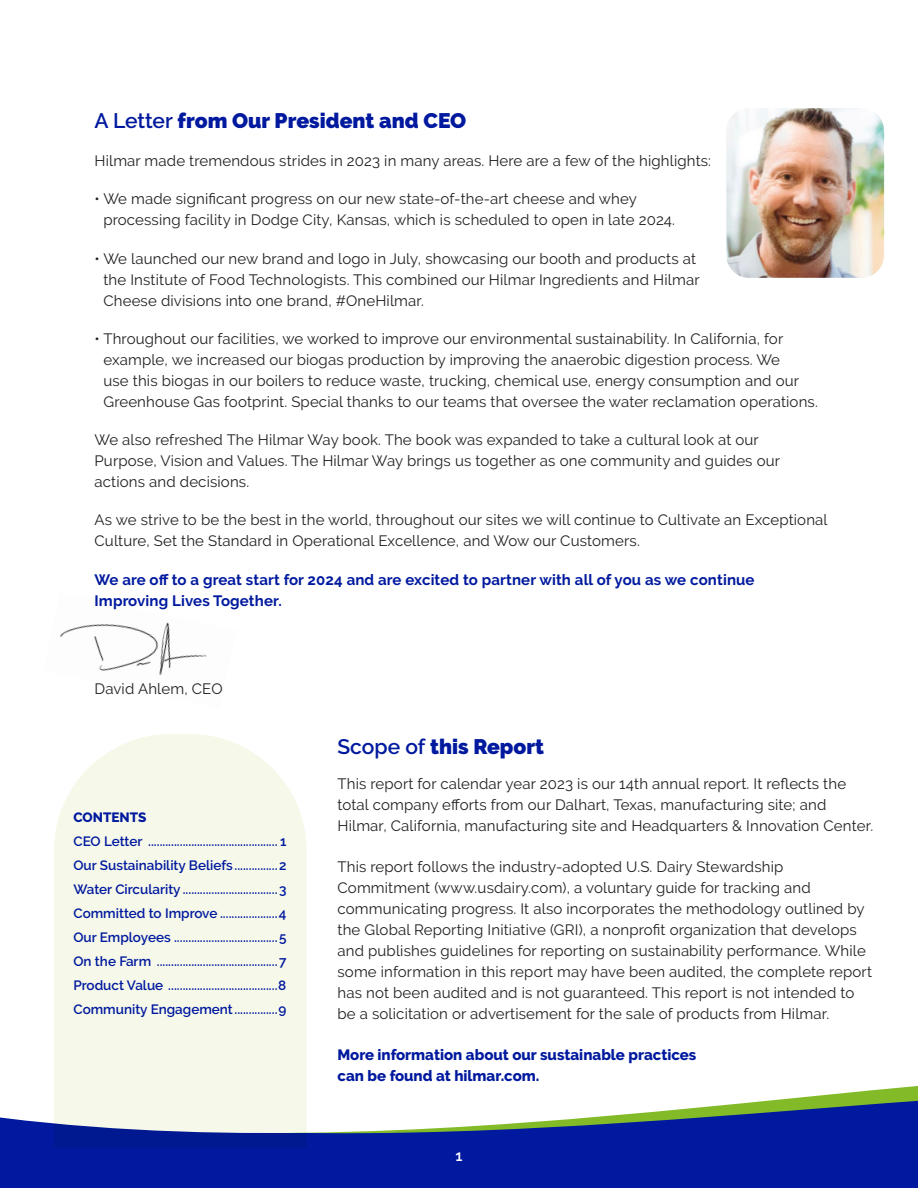
<style>
.page{position:relative;width:918px;height:1188px;background:#fff}
.page>*{position:absolute;margin:0;border:0;box-sizing:border-box;transform-origin:0 0}
.t1{font:900 21px "Raleway";color:#00199e}
.t2{font:15px/21px "Raleway";letter-spacing:.01em;color:#231f20}
.t3{font:700 15px/21px "Raleway";letter-spacing:.01em;color:#00199e}
.t4{font:800 15px/21px "Raleway";color:#00199e}
.t5{font:600 15px "Raleway";color:#fff}
.t6{font:600 13.5px "Raleway";color:#00199e}
.t7{font:800 13.5px "Raleway";color:#00199e}
.s1{font-weight:600}
</style>
<div class="page">
<div style="left:0;top:1157px;width:918px;height:31px;background:#00199e"></div>
<svg style="left:0;top:1086px;width:918px;height:71px;fill:#00199e"></svg>
<img style="left:60px;top:622px;width:147px;height:54px">
<svg style="left:54px;top:734px;width:253px;height:414px;background:#eceee7"></svg>
<img style="left:726px;top:108px;width:158px;height:170px">
<p class="t1" style="left:94px;top:108px;width:373px"><span class="s1">A Letter</span> from Our President and CEO</p>
<p class="t2" style="left:94px;top:150px;width:618px">Hilmar made tremendous strides in 2023 in many areas. Here are a few of the highlights:</p>
<p class="t2" style="left:103px;top:188px;width:573px;text-indent:-9px">• We made significant progress on our new state-of-the-art cheese and whey processing facility in Dodge City, Kansas, which is scheduled to open in late 2024.</p>
<p class="t2" style="left:103px;top:248px;width:598px;text-indent:-9px">• We launched our new brand and logo in July, showcasing our booth and products at the Institute of Food Technologists. This combined our Hilmar Ingredients and Hilmar<br>Cheese divisions into one brand, #OneHilmar.</p>
<p class="t2" style="left:103px;top:328px;width:716px;text-indent:-9px">• Throughout our facilities, we worked to improve our environmental sustainability. In California, for example, we increased our biogas production by improving the anaerobic digestion process. We<br>use this biogas in our boilers to reduce waste, trucking, chemical use, energy consumption and our Greenhouse Gas footprint. Special thanks to our teams that oversee the water reclamation operations.</p>
<p class="t2" style="left:94px;top:429px;width:687px">We also refreshed The Hilmar Way book. The book was expanded to take a cultural look at our<br>Purpose, Vision and Values. The Hilmar Way brings us together as one community and guides our actions and decisions.</p>
<p class="t2" style="left:94px;top:510px;width:735px">As we strive to be the best in the world, throughout our sites we will continue to Cultivate an Exceptional<br>Culture, Set the Standard in Operational Excellence, and Wow our Customers.</p>
<p class="t3" style="left:94px;top:569px;width:662px">We are off to a great start for 2024 and are excited to partner with all of you as we continue<br>Improving Lives Together.</p>
<p class="t2" style="left:94px;top:678px;width:130px">David Ahlem, CEO</p>
<p class="t7" style="left:73px;top:810px;width:75px">CONTENTS</p>
<p class="t6" style="left:73px;top:834px;width:215px">CEO Letter ............................................. 1</p>
<p class="t6" style="left:73px;top:858px;width:214px">Our Sustainability Beliefs...............2</p>
<p class="t6" style="left:73px;top:882px;width:214px">Water Circularity .................................3</p>
<p class="t6" style="left:73px;top:906px;width:215px">Committed to Improve ....................4</p>
<p class="t6" style="left:73px;top:930px;width:215px">Our Employees ....................................5</p>
<p class="t6" style="left:73px;top:954px;width:215px">On the Farm ..........................................7</p>
<p class="t6" style="left:73px;top:978px;width:214px">Product Value ......................................8</p>
<p class="t6" style="left:73px;top:1002px;width:215px">Community Engagement...............9</p>
<p class="t1" style="left:338px;top:735px;width:208px"><span class="s1">Scope of</span> this Report</p>
<p class="t2" style="left:338px;top:773px;width:537px">This report for calendar year 2023 is our 14th annual report. It reflects the total company efforts from our Dalhart, Texas, manufacturing site; and<br>Hilmar, California, manufacturing site and Headquarters &amp; Innovation Center.</p>
<p class="t2" style="left:338px;top:856px;width:536px">This report follows the industry-adopted U.S. Dairy Stewardship Commitment (www.usdairy.com), a voluntary guide for tracking and communicating progress. It also incorporates the methodology outlined by the Global Reporting Initiative (GRI), a nonprofit organization that develops and publishes guidelines for reporting on sustainability performance. While some information in this report may have been audited, the complete report has not been audited and is not guaranteed. This report is not intended to be a solicitation or advertisement for the sale of products from Hilmar.</p>
<p class="t4" style="left:338px;top:1045px;width:360px">More information about our sustainable practices can be found at hilmar.com.</p>
<p class="t5" style="left:455px;top:1147px;width:9px">1</p>
</div>
